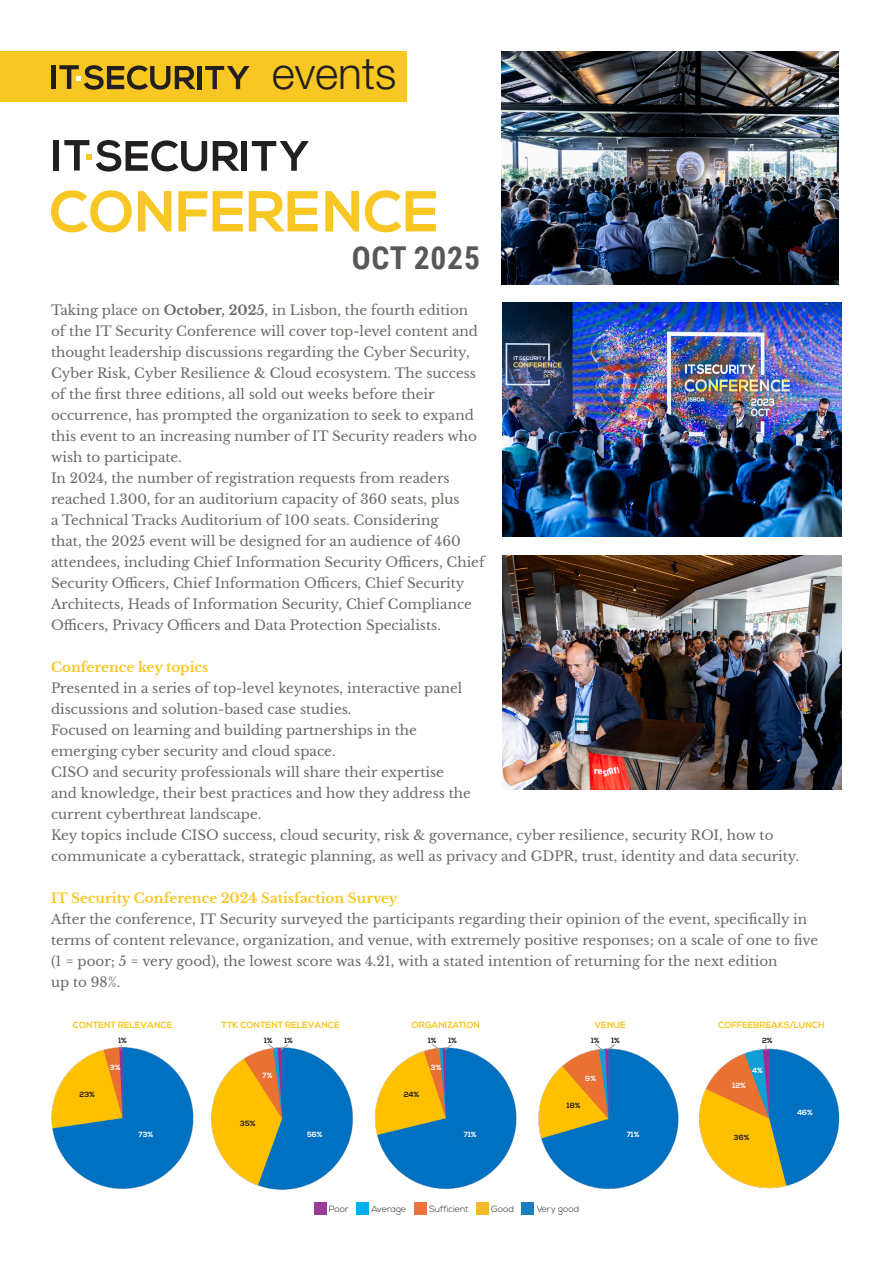
<style>
.page{position:relative;width:893px;height:1263px;background:#fff}
.page>*{position:absolute;margin:0;border:0;box-sizing:border-box;transform-origin:0 0}
.t1{font:300 44.4px "Helvetica Neue LT Std";color:#231f20}
.t2{font:700 31.5px "Roboto Condensed";letter-spacing:.025em;color:#57585a}
.Body{font:13.5px/21px "Libre Baskerville";color:#686c65}
.Body-2{font:700 13.5px "Libre Baskerville";color:#f8c724}
.t3{font:700 9px "Nexa";color:#f8c724}
.t4{font:300 9px "Nexa";color:#231f20}
.t5{font:700 7.5px "Nexa";color:#231f20}
.t6{font:700 7.5px "Nexa";color:#fff}
.s1{font-weight:700}
</style>
<div class="page">
<div style="left:0;top:52px;width:406px;height:50px;background:#f8c724"></div>
<img style="left:501px;top:51px;width:337px;height:234px">
<img style="left:502px;top:555px;width:340px;height:234px">
<img style="left:51px;top:1044px;width:143px;height:145px">
<img style="left:211px;top:1047px;width:142px;height:143px">
<img style="left:375px;top:1048px;width:142px;height:141px">
<img style="left:538px;top:1049px;width:141px;height:140px">
<img style="left:699px;top:1048px;width:141px;height:141px">
<div style="left:314px;top:1202px;width:12px;height:13px;background:#983c96"></div>
<div style="left:356px;top:1202px;width:13px;height:13px;background:#00aeef"></div>
<div style="left:414px;top:1202px;width:12px;height:13px;background:#ef713e"></div>
<div style="left:476px;top:1202px;width:13px;height:13px;background:#f4b62b"></div>
<div style="left:521px;top:1202px;width:13px;height:13px;background:#1b7dbd"></div>
<hr style="left:197px;top:66px;width:4px;height:23px;background:#231f20">
<svg style="left:205px;top:66px;width:44px;height:23px"></svg>
<hr style="left:51px;top:65px;width:4px;height:24px;background:#231f20">
<svg style="left:59px;top:65px;width:136px;height:25px"></svg>
<svg style="left:51px;top:190px;width:81px;height:42px"></svg>
<svg style="left:138px;top:191px;width:33px;height:41px"></svg>
<svg style="left:178px;top:191px;width:29px;height:40px"></svg>
<svg style="left:213px;top:191px;width:30px;height:40px"></svg>
<svg style="left:249px;top:191px;width:69px;height:40px"></svg>
<svg style="left:325px;top:191px;width:34px;height:41px"></svg>
<svg style="left:365px;top:190px;width:71px;height:42px"></svg>
<svg style="left:213px;top:141px;width:26px;height:30px"></svg>
<div style="left:241px;top:141px;width:6px;height:30px;background:#231f20"></div>
<svg style="left:252px;top:141px;width:57px;height:30px"></svg>
<div style="left:54px;top:140px;width:5px;height:30px;background:#231f20"></div>
<svg style="left:64px;top:140px;width:143px;height:32px"></svg>
<img style="left:502px;top:302px;width:340px;height:234px">
<svg style="left:267px;top:1044px;width:22px;height:8px"></svg>
<svg style="left:431px;top:1044px;width:22px;height:8px"></svg>
<svg style="left:594px;top:1044px;width:22px;height:8px"></svg>
<p class="t1" style="left:272px;top:46px;width:126px">events</p>
<p class="t2" style="left:352px;top:236px;width:130px">OCT 2025</p>
<p class="Body" style="left:51px;top:300px;width:428px">Taking place on <span class="s1">October, 2025</span>, in Lisbon, the fourth edition of the IT Security Conference will cover top-level content and thought leadership discussions regarding the Cyber Security, Cyber Risk, Cyber Resilience &amp; Cloud ecosystem. The success of the first three editions, all sold out weeks before their occurrence, has prompted the organization to seek to expand this event to an increasing number of IT Security readers who wish to participate.</p>
<p class="Body" style="left:51px;top:468px;width:435px">In 2024, the number of registration requests from readers reached 1.300, for an auditorium capacity of 360 seats, plus<br>a Technical Tracks Auditorium of 100 seats. Considering<br>that, the 2025 event will be designed for an audience of 460 attendees, including Chief Information Security Officers, Chief Security Officers, Chief Information Officers, Chief Security Architects, Heads of Information Security, Chief Compliance Officers, Privacy Officers and Data Protection Specialists.</p>
<p class="Body-2" style="left:51px;top:659px;width:159px">Conference key topics</p>
<p class="Body" style="left:51px;top:678px;width:413px">Presented in a series of top-level keynotes, interactive panel discussions and solution-based case studies.</p>
<p class="Body" style="left:51px;top:720px;width:367px">Focused on learning and building partnerships in the emerging cyber security and cloud space.</p>
<p class="Body" style="left:51px;top:762px;width:421px">CISO and security professionals will share their expertise and knowledge, their best practices and how they address the current cyberthreat landscape.</p>
<p class="Body" style="left:51px;top:825px;width:750px">Key topics include CISO success, cloud security, risk &amp; governance, cyber resilience, security ROI, how to communicate a cyberattack, strategic planning, as well as privacy and GDPR, trust, identity and data security.</p>
<p class="Body-2" style="left:51px;top:890px;width:348px">IT Security Conference 2024 Satisfaction Survey</p>
<p class="Body" style="left:51px;top:909px;width:769px">After the conference, IT Security surveyed the participants regarding their opinion of the event, specifically in terms of content relevance, organization, and venue, with extremely positive responses; on a scale of one to five (1 = poor; 5 = very good), the lowest score was 4.21, with a stated intention of returning for the next edition<br>up to 98%.</p>
<p class="t3" style="left:73px;top:1020px;width:101px">CONTENT RELEVANCE</p>
<p class="t3" style="left:222px;top:1020px;width:120px">TTK CONTENT RELEVANCE</p>
<p class="t3" style="left:412px;top:1020px;width:70px">ORGANIZATION</p>
<p class="t3" style="left:594px;top:1020px;width:33px">VENUE</p>
<p class="t3" style="left:718px;top:1020px;width:108px">COFFEEBREAKS/LUNCH</p>
<p class="t5" style="left:118px;top:1036px;width:10px">1%</p>
<p class="t5" style="left:264px;top:1036px;width:10px">1%</p>
<p class="t5" style="left:284px;top:1036px;width:10px">1%</p>
<p class="t5" style="left:428px;top:1036px;width:10px">1%</p>
<p class="t5" style="left:449px;top:1036px;width:10px">1%</p>
<p class="t5" style="left:591px;top:1036px;width:10px">1%</p>
<p class="t5" style="left:611px;top:1036px;width:10px">1%</p>
<p class="t6" style="left:110px;top:1063px;width:12px">3%</p>
<p class="t6" style="left:431px;top:1063px;width:12px">3%</p>
<p class="t6" style="left:262px;top:1071px;width:12px">7%</p>
<p class="t5" style="left:79px;top:1090px;width:17px">23%</p>
<p class="t5" style="left:404px;top:1090px;width:17px">24%</p>
<p class="t5" style="left:240px;top:1119px;width:17px">35%</p>
<p class="t6" style="left:585px;top:1074px;width:12px">9%</p>
<p class="t5" style="left:567px;top:1101px;width:15px">18%</p>
<p class="t6" style="left:138px;top:1130px;width:16px">73%</p>
<p class="t6" style="left:464px;top:1130px;width:14px">71%</p>
<p class="t6" style="left:627px;top:1130px;width:14px">71%</p>
<p class="t6" style="left:307px;top:1130px;width:17px">56%</p>
<p class="t4" style="left:329px;top:1204px;width:21px">Poor</p>
<p class="t4" style="left:371px;top:1204px;width:36px">Average</p>
<p class="t4" style="left:429px;top:1204px;width:41px">Sufficient</p>
<p class="t4" style="left:491px;top:1204px;width:24px">Good</p>
<p class="t4" style="left:537px;top:1204px;width:44px">Very good</p>
<p class="t5" style="left:762px;top:1036px;width:12px">2%</p>
<p class="t6" style="left:752px;top:1066px;width:12px">4%</p>
<p class="t6" style="left:732px;top:1081px;width:15px">12%</p>
<p class="t5" style="left:734px;top:1132px;width:17px">36%</p>
<p class="t6" style="left:797px;top:1108px;width:17px">46%</p>
</div>
